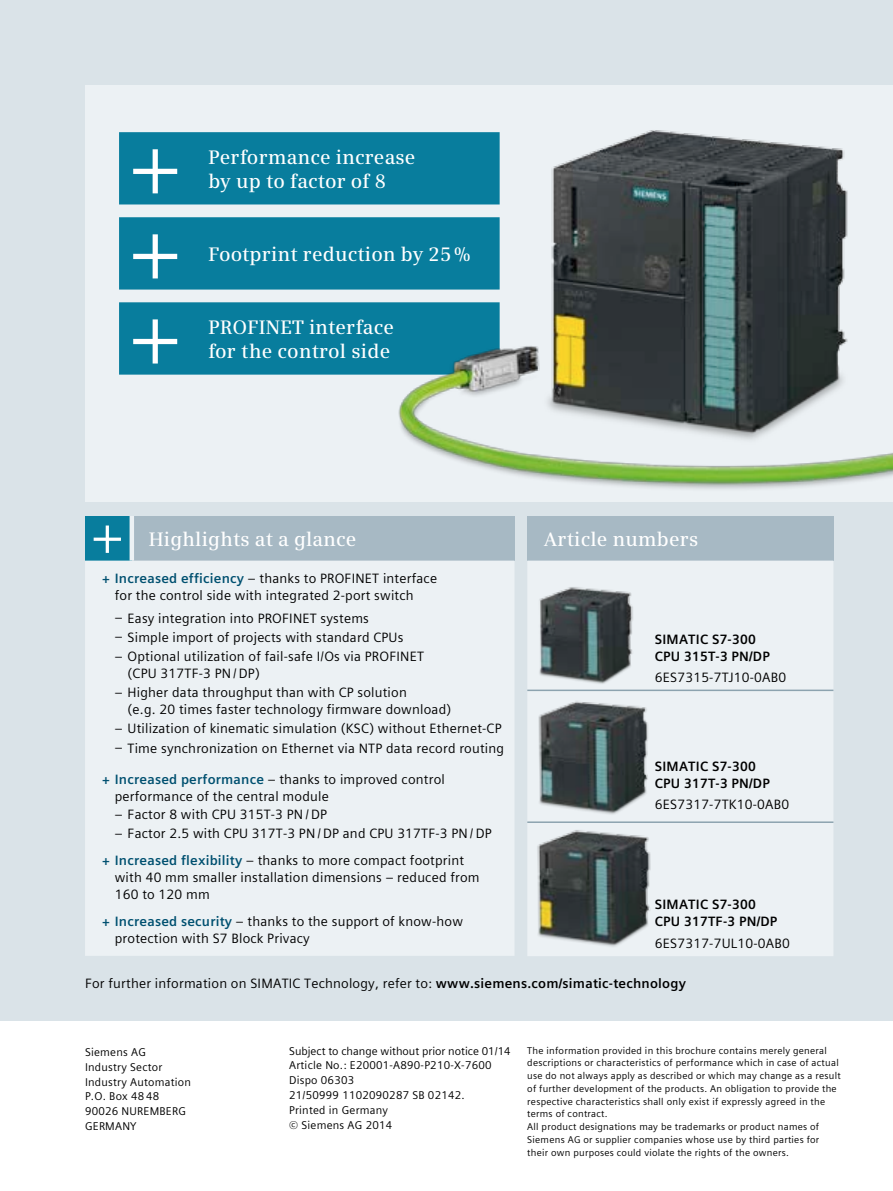
<style>
.page{position:relative;width:893px;height:1191px;background:#fff}
.page>*{position:absolute;margin:0;border:0;box-sizing:border-box;transform-origin:0 0}
.t1{font:87px "Siemens Sans Global";color:#fff}
.t2{font:54px "Siemens Sans Global";color:#fff}
.t3{font:600 19.5px/23.4px "Siemens Serif";letter-spacing:.01em;color:#fff}
.t4{font:13.5px/17px "Siemens Sans Global";letter-spacing:.015em;color:#000}
.t5{font:700 13.5px/17px "Siemens Sans Global";letter-spacing:.015em;color:#000}
.t6{font:11.25px/14.9px "Siemens Sans Global";letter-spacing:.02em;color:#000}
.t7{font:9.75px/12.8px "Siemens Sans Global";letter-spacing:.025em;color:#000}
.s1{font-weight:700;color:#005070}
.s2{font-weight:700}
</style>
<div class="page">
<div style="left:0;top:0;width:893px;height:1020px;background:#dae3e8"></div>
<div style="left:85px;top:85px;width:808px;height:417px;background:#ecf1f4"></div>
<div style="left:85px;top:516px;width:47px;height:44px;background:#087d9d"></div>
<div style="left:132px;top:516px;width:382px;height:44px;background:#a7b9c4"></div>
<div style="left:85px;top:560px;width:429px;height:396px;background:#ecf1f4"></div>
<hr style="left:130px;top:516px;width:4px;height:44px;background:#ecf1f4">
<div style="left:527px;top:516px;width:306px;height:44px;background:#a7b9c4"></div>
<div style="left:527px;top:560px;width:306px;height:396px;background:#ecf1f4"></div>
<hr style="left:527px;top:689px;width:306px;height:2px;background:#8ca3af">
<hr style="left:527px;top:821px;width:306px;height:2px;background:#8ca3af">
<img style="left:551px;top:130px;width:297px;height:147px">
<svg style="left:119px;top:132px;width:381px;height:242px;background:#1f89a6"></svg>
<img style="left:384px;top:277px;width:509px;height:212px">
<img style="left:534px;top:578px;width:108px;height:108px">
<img style="left:531px;top:695px;width:125px;height:124px">
<img style="left:535px;top:823px;width:124px;height:129px">
<h1 class="t1" style="left:130px;top:97px;width:52px">+</h1>
<h3 class="t3" style="left:208px;top:146px;width:209px">Performance increase by up to factor of 8</h3>
<h1 class="t1" style="left:130px;top:182px;width:52px">+</h1>
<h3 class="t3" style="left:208px;top:242px;width:264px">Footprint reduction by 25 %</h3>
<h1 class="t1" style="left:130px;top:267px;width:52px">+</h1>
<h3 class="t3" style="left:208px;top:316px;width:187px">PROFINET interface for the control side</h3>
<h2 class="t2" style="left:92px;top:493px;width:33px">+</h2>
<h3 class="t3" style="left:149px;top:527px;width:209px">Highlights at a glance</h3>
<p class="t4" style="left:115px;top:570px;width:324px;text-indent:-13px"><span class="s1">+ Increased efficiency</span> – thanks to PROFINET interface for the control side with integrated 2-port switch</p>
<p class="t4" style="left:115px;top:610px;width:256px">– Easy integration into PROFINET systems</p>
<p class="t4" style="left:115px;top:629px;width:290px">– Simple import of projects with standard CPUs</p>
<p class="t4" style="left:128px;top:648px;width:298px;text-indent:-13px">– Optional utilization of fail-safe I/Os via PROFINET (CPU 317TF-3 PN/DP)</p>
<p class="t4" style="left:128px;top:684px;width:325px;text-indent:-13px">– Higher data throughput than with CP solution<br>(e.g. 20 times faster technology firmware download)</p>
<p class="t4" style="left:115px;top:720px;width:388px">– Utilization of kinematic simulation (KSC) without Ethernet-CP</p>
<p class="t4" style="left:115px;top:739px;width:391px">– Time synchronization on Ethernet via NTP data record routing</p>
<p class="t4" style="left:115px;top:770px;width:332px;text-indent:-13px"><span class="s1">+ Increased performance</span> – thanks to improved control performance of the central module</p>
<p class="t4" style="left:115px;top:806px;width:214px">– Factor 8 with CPU 315T-3 PN/DP</p>
<p class="t4" style="left:102px;top:820px;width:391px;line-height:26.8px;text-indent:13px">– Factor 2.5 with CPU 317T-3 PN/DP and CPU 317TF-3 PN/DP <span class="s1">+ Increased flexibility</span> – thanks to more compact footprint</p>
<p class="t4" style="left:115px;top:869px;width:366px">with 40 mm smaller installation dimensions – reduced from<br>160 to 120 mm</p>
<p class="t4" style="left:115px;top:913px;width:350px;text-indent:-13px"><span class="s1">+ Increased security</span> – thanks to the support of know-how protection with S7 Block Privacy</p>
<h3 class="t3" style="left:544px;top:527px;width:156px">Article numbers</h3>
<p class="t5" style="left:655px;top:630px;width:117px">SIMATIC S7-300<br>CPU 315T-3 PN/DP</p>
<p class="t4" style="left:655px;top:669px;width:133px">6ES7315-7TJ10-0AB0</p>
<p class="t5" style="left:655px;top:758px;width:117px">SIMATIC S7-300<br>CPU 317T-3 PN/DP</p>
<p class="t4" style="left:655px;top:796px;width:136px">6ES7317-7TK10-0AB0</p>
<p class="t5" style="left:655px;top:896px;width:124px">SIMATIC S7-300<br>CPU 317TF-3 PN/DP</p>
<p class="t4" style="left:655px;top:934px;width:136px">6ES7317-7UL10-0AB0</p>
<p class="t4" style="left:85px;top:975px;width:602px">For further information on SIMATIC Technology, refer to: <span class="s2">www.siemens.com/simatic-technology</span></p>
<p class="t6" style="left:85px;top:1044px;width:108px">Siemens AG<br>Industry Sector<br>Industry Automation<br>P.O. Box 48 48<br>90026 NUREMBERG<br>GERMANY</p>
<p class="t6" style="left:289px;top:1043px;width:223px">Subject to change without prior notice 01/14<br>Article No.: E20001-A890-P210-X-7600<br>Dispo 06303<br>21/50999 1102090287 SB 02142.<br>Printed in Germany<br>© Siemens AG 2014</p>
<p class="t7" style="left:527px;top:1043px;width:315px">The information provided in this brochure contains merely general descriptions or characteristics of performance which in case of actual use do not always apply as described or which may change as a result of further development of the products. An obligation to provide the respective characteristics shall only exist if expressly agreed in the terms of contract.<br>All product designations may be trademarks or product names of Siemens AG or supplier companies whose use by third parties for their own purposes could violate the rights of the owners.</p>
</div>
